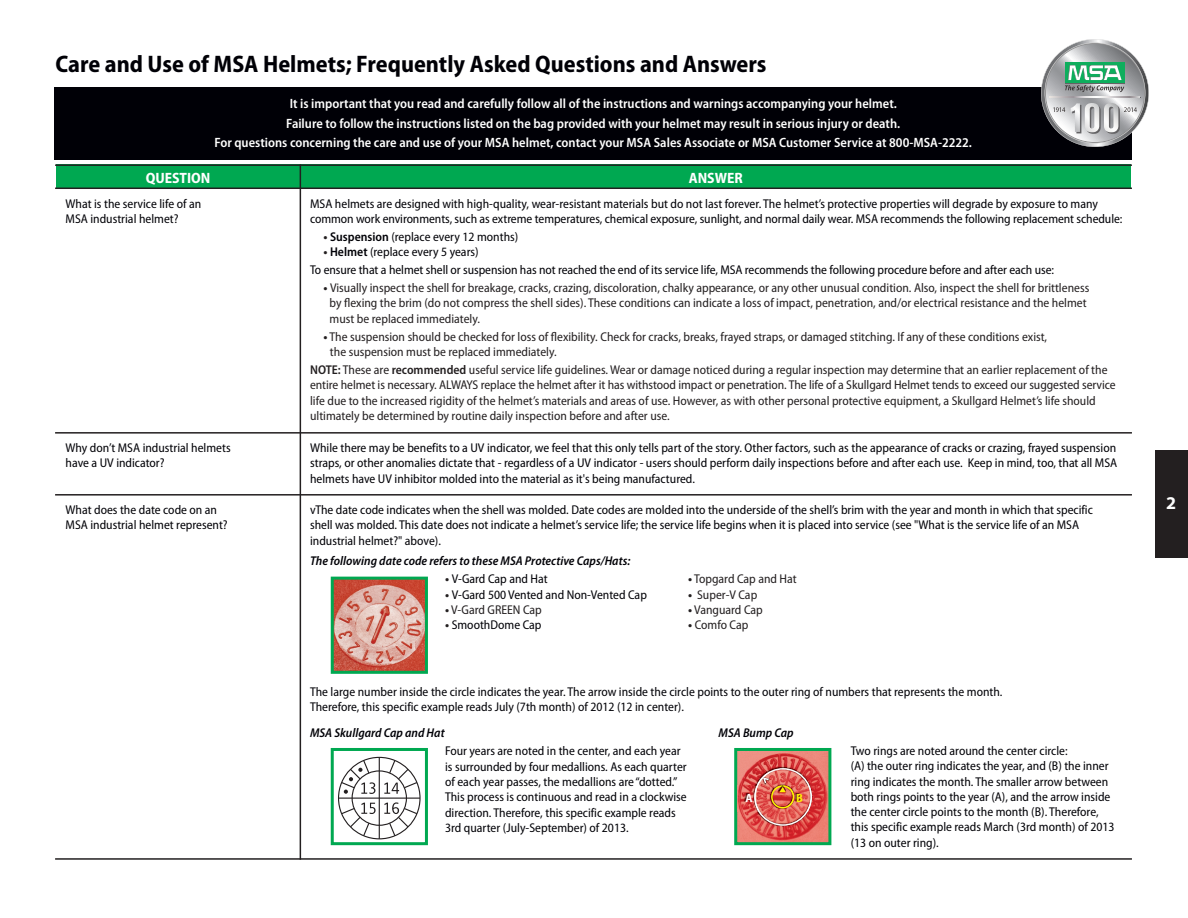
<style>
.page{position:relative;width:1188px;height:918px;background:#fff}
.page>*{position:absolute;margin:0;border:0;box-sizing:border-box;transform-origin:0 0}
.t1{font:700 semi-condensed 24px "Myriad Pro";color:#000006}
.t2{font:700 18px "Myriad Pro";color:#fff}
.t3{font:700 semi-condensed 15px "Myriad Pro";color:#fff}
.t4{font:600 semi-condensed 13.5px/19.5px "Myriad Pro";color:#fff;text-align:center}
.t5{font:semi-condensed 12.75px/15.3px "Myriad Pro";color:#000006}
.t6{font:semi-condensed 12.75px/15.3px "Myriad Pro";color:#231f20}
.t7{font:italic 600 semi-condensed 12.75px "Myriad Pro";color:#000006}
.t8{font:700 semi-condensed 12px "Myriad Pro";color:#fff}
.t9{font:700 semi-condensed 12px "Myriad Pro";color:#fff101}
.s1{font-weight:700;color:#231f20}
.s2{font-weight:600}
.s3{font-weight:700}
</style>
<div class="page">
<div style="left:54px;top:87px;width:1078px;height:72px;background:#000006"></div>
<svg style="left:1041px;top:39px;width:108px;height:108px"></svg>
<img style="left:1050px;top:97px;width:90px;height:1px">
<div style="left:57px;top:164px;width:243px;height:24px;background:#00a851"></div>
<div style="left:300px;top:164px;width:830px;height:24px;background:#00a851"></div>
<hr style="left:300px;top:164px;width:1px;height:696px;background:#231f20">
<hr style="left:55px;top:164px;width:1077px;height:2px;background:#231f20">
<hr style="left:55px;top:188px;width:1077px;height:1px;background:#231f20">
<hr style="left:55px;top:432px;width:1077px;height:2px;background:#231f20">
<hr style="left:55px;top:494px;width:1077px;height:2px;background:#231f20">
<hr style="left:55px;top:858px;width:1077px;height:2px;background:#231f20">
<img style="left:335px;top:581px;width:89px;height:89px">
<div style="left:331px;top:577px;width:97px;height:97px;border:3px solid #00a851"></div>
<svg style="left:339px;top:757px;width:81px;height:82px"></svg>
<svg style="left:352px;top:771px;width:54px;height:54px"></svg>
<hr style="left:379px;top:757px;width:1px;height:82px;background:#231f20">
<hr style="left:339px;top:798px;width:81px;height:1px;background:#231f20">
<svg style="left:340px;top:759px;width:35px;height:35px"></svg>
<svg style="left:384px;top:759px;width:34px;height:35px"></svg>
<svg style="left:340px;top:803px;width:36px;height:34px"></svg>
<svg style="left:384px;top:802px;width:34px;height:35px"></svg>
<div style="left:331px;top:748px;width:97px;height:97px;border:3px solid #00a851"></div>
<img style="left:738px;top:752px;width:89px;height:89px">
<div style="left:734px;top:748px;width:97px;height:97px;border:3px solid #00a851"></div>
<div style="left:1155px;top:450px;width:33px;height:108px;background:#231f20"></div>
<img style="left:749px;top:763px;width:68px;height:68px">
<svg style="left:736px;top:786px;width:1px;height:25px"></svg>
<img style="left:737px;top:786px;width:17px;height:25px">
<img style="left:812px;top:786px;width:2px;height:25px">
<svg style="left:754px;top:768px;width:58px;height:58px;background:#d86759"></svg>
<h1 class="t1" style="left:56px;top:55px;width:713px">Care and Use of MSA Helmets; Frequently Asked Questions and Answers</h1>
<p class="t4" style="left:214px;top:95px;width:759px">It is important that you read and carefully follow all of the instructions and warnings accompanying your helmet.<br>Failure to follow the instructions listed on the bag provided with your helmet may result in serious injury or death.<br>For questions concerning the care and use of your MSA helmet, contact your MSA Sales Associate or MSA Customer Service at 800-MSA-2222.</p>
<p class="t3" style="left:146px;top:172px;width:66px">QUESTION</p>
<p class="t3" style="left:689px;top:172px;width:56px">ANSWER</p>
<p class="t5" style="left:66px;top:197px;width:137px">What is the service life of an<br>MSA industrial helmet?</p>
<p class="t5" style="left:310px;top:197px;width:814px">MSA helmets are designed with high-quality, wear-resistant materials but do not last forever. The helmet’s protective properties will degrade by exposure to many common work environments, such as extreme temperatures, chemical exposure, sunlight, and normal daily wear. MSA recommends the following replacement schedule:</p>
<p class="t5" style="left:324px;top:230px;width:196px"><span class="s1">•</span> <span class="s2">Suspension</span> (replace every 12 months)</p>
<p class="t5" style="left:310px;top:244px;width:746px;line-height:18px;text-indent:13px"><span class="s1">•</span> <span class="s2">Helmet</span> (replace every 5 years)<br>To ensure that a helmet shell or suspension has not reached the end of its service life, MSA recommends the following procedure before and after each use:</p>
<p class="t6" style="left:330px;top:281px;width:761px;text-indent:-6px"><span class="s3">•</span> Visually inspect the shell for breakage, cracks, crazing, discoloration, chalky appearance, or any other unusual condition. Also, inspect the shell for brittleness by flexing the brim (do not compress the shell sides). These conditions can indicate a loss of impact, penetration, and/or electrical resistance and the helmet must be replaced immediately.</p>
<p class="t6" style="left:330px;top:330px;width:719px;text-indent:-6px"><span class="s3">•</span> The suspension should be checked for loss of flexibility. Check for cracks, breaks, frayed straps, or damaged stitching. If any of these conditions exist, the suspension must be replaced immediately.</p>
<p class="t6" style="left:310px;top:363px;width:807px"><span class="s2">NOTE:</span> These are <span class="s2">recommended</span> useful service life guidelines. Wear or damage noticed during a regular inspection may determine that an earlier replacement of the entire helmet is necessary. ALWAYS replace the helmet after it has withstood impact or penetration. The life of a Skullgard Helmet tends to exceed our suggested service life due to the increased rigidity of the helmet’s materials and areas of use. However, as with other personal protective equipment, a Skullgard Helmet’s life should ultimately be determined by routine daily inspection before and after use.</p>
<p class="t5" style="left:66px;top:441px;width:167px">Why don’t MSA industrial helmets have a UV indicator?</p>
<p class="t5" style="left:310px;top:441px;width:809px;text-align:justify">While there may be benefits to a UV indicator, we feel that this only tells part of the story. Other factors, such as the appearance of cracks or crazing, frayed suspension straps, or other anomalies dictate that - regardless of a UV indicator - users should perform daily inspections before and after each use. Keep in mind, too, that all MSA helmets have UV inhibitor molded into the material as it's being manufactured.</p>
<p class="t5" style="left:66px;top:503px;width:164px">What does the date code on an<br>MSA industrial helmet represent?</p>
<p class="t5" style="left:310px;top:503px;width:784px">vThe date code indicates when the shell was molded. Date codes are molded into the underside of the shell’s brim with the year and month in which that specific shell was molded. This date does not indicate a helmet’s service life; the service life begins when it is placed into service (see "What is the service life of an MSA industrial helmet?" above).</p>
<p class="t7" style="left:310px;top:556px;width:322px">The following date code refers to these MSA Protective Caps/Hats:</p>
<p class="t5" style="left:445px;top:573px;width:104px"><span class="s1">•</span> V-Gard Cap and Hat</p>
<p class="t6" style="left:688px;top:573px;width:110px"><span class="s3">•</span> Topgard Cap and Hat</p>
<p class="t5" style="left:445px;top:588px;width:203px"><span class="s1">•</span> V-Gard 500 Vented and Non-Vented Cap</p>
<p class="t6" style="left:688px;top:588px;width:71px"><span class="s3">•</span> Super-V Cap</p>
<p class="t6" style="left:445px;top:603px;width:98px"><span class="s3">•</span> V-Gard GREEN Cap</p>
<p class="t6" style="left:688px;top:603px;width:76px"><span class="s3">•</span> Vanguard Cap</p>
<p class="t5" style="left:445px;top:618px;width:98px"><span class="s1">•</span> SmoothDome Cap</p>
<p class="t6" style="left:688px;top:618px;width:62px"><span class="s3">•</span> Comfo Cap</p>
<p class="t5" style="left:310px;top:685px;width:694px">The large number inside the circle indicates the year. The arrow inside the circle points to the outer ring of numbers that represents the month.<br>Therefore, this specific example reads July (7th month) of 2012 (12 in center).</p>
<p class="t7" style="left:310px;top:728px;width:136px">MSA Skullgard Cap and Hat</p>
<p class="t5" style="left:445px;top:744px;width:243px">Four years are noted in the center, and each year is surrounded by four medallions. As each quarter of each year passes, the medallions are “dotted.” This process is continuous and read in a clockwise direction. Therefore, this specific example reads 3rd quarter (July-September) of 2013.</p>
<p class="t5" style="left:851px;top:744px;width:265px">Two rings are noted around the center circle:<br>(A) the outer ring indicates the year, and (B) the inner ring indicates the month. The smaller arrow between both rings points to the year (A), and the arrow inside the center circle points to the month (B). Therefore, this specific example reads March (3rd month) of 2013 (13 on outer ring).</p>
<p class="t7" style="left:719px;top:728px;width:76px">MSA Bump Cap</p>
<p class="t8" style="left:745px;top:794px;width:9px">A</p>
<p class="t9" style="left:796px;top:794px;width:8px">B</p>
<h2 class="t2" style="left:1166px;top:496px;width:11px">2</h2>
</div>
